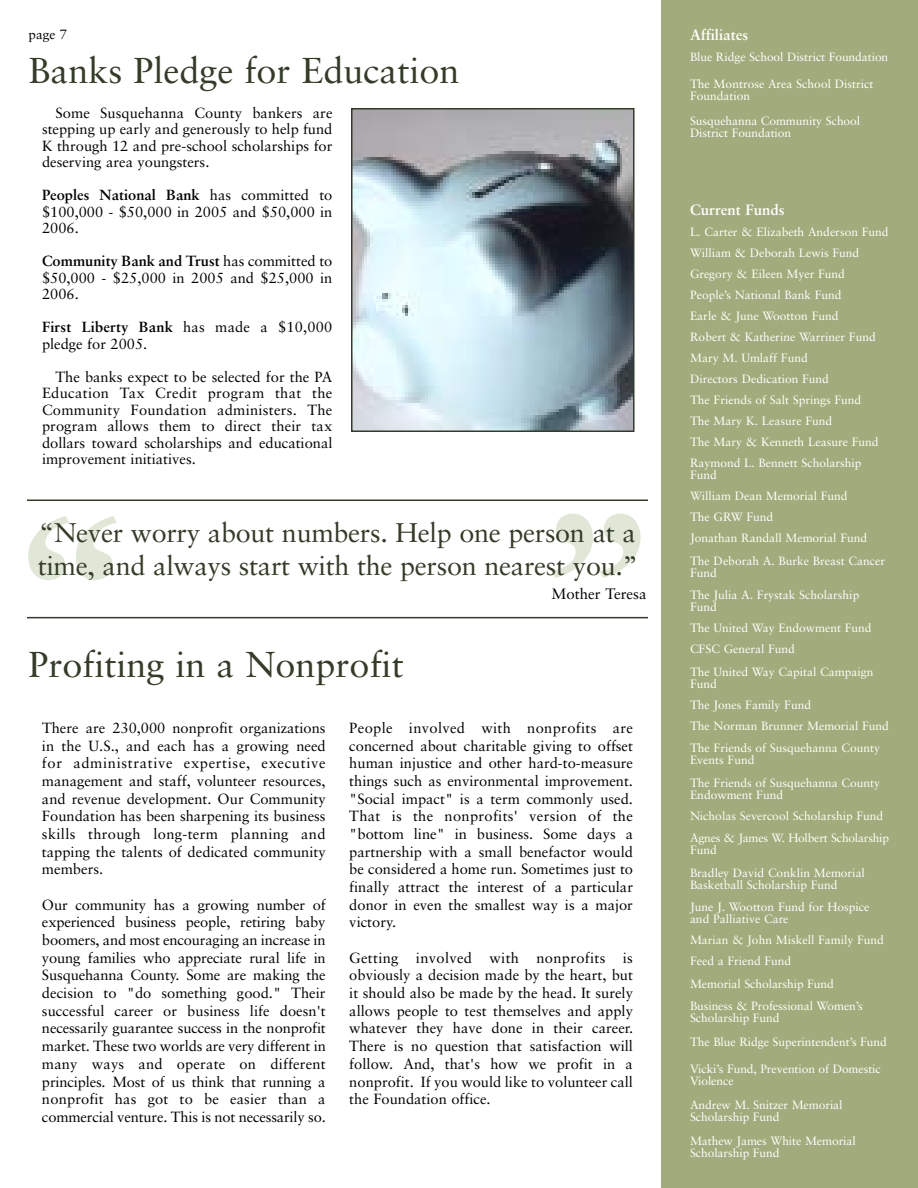
<style>
.page{position:relative;width:918px;height:1188px;background:#fff}
.page>*{position:absolute;margin:0;border:0;box-sizing:border-box;transform-origin:0 0}
.t1{font:36px "Sabon";color:#333c26}
.t2{font:27px/33px "Sabon";letter-spacing:-.01em;color:#333c26}
.t3{font:700 15px "Sabon";color:#fff}
.t4{font:15px "Sabon";color:#000}
.t5{font:14.7px/17.7px "Sabon";color:#000;text-align:justify}
.t6{font:13.5px "Sabon";color:#000}
.t7{font:12px/21px "Sabon";color:#fff}
.s1{font-weight:700}
</style>
<div class="page">
<div style="left:662px;top:0;width:256px;height:1188px;background:#a1ab7b"></div>
<svg style="left:552px;top:514px;width:89px;height:64px"></svg>
<svg style="left:28px;top:516px;width:89px;height:65px"></svg>
<hr style="left:27px;top:617px;width:621px;height:1px;background:#333c26">
<hr style="left:27px;top:500px;width:621px;height:1px;background:#333c26">
<img style="left:354px;top:111px;width:277px;height:318px">
<div style="left:351px;top:108px;width:283px;height:324px;border:2px solid #333c26"></div>
<p class="t6" style="left:28px;top:28px;width:40px">page 7</p>
<h1 class="t1" style="left:29px;top:55px;width:433px">Banks Pledge for Education</h1>
<p class="t5" style="left:42px;top:106px;width:292px;line-height:16.5px;text-indent:14px">Some Susquehanna County bankers are stepping up early and generously to help fund K through 12 and pre-school scholarships for deserving area youngsters.</p>
<p class="t5" style="left:42px;top:188px;width:292px;line-height:16.5px"><span class="s1">Peoples National Bank</span> has committed to $100,000 - $50,000 in 2005 and $50,000 in 2006.</p>
<p class="t5" style="left:42px;top:254px;width:292px;line-height:16.5px"><span class="s1">Community Bank and Trust</span> has committed to $50,000 - $25,000 in 2005 and $25,000 in 2006.</p>
<p class="t5" style="left:42px;top:320px;width:292px;line-height:16.5px"><span class="s1">First Liberty Bank</span> has made a $10,000 pledge for 2005.</p>
<p class="t5" style="left:42px;top:370px;width:292px;line-height:16.5px;text-indent:14px">The banks expect to be selected for the PA Education Tax Credit program that the Community Foundation administers. The program allows them to direct their tax dollars toward scholarships and educational improvement initiatives.</p>
<h2 class="t2" style="left:38px;top:519px;width:601px">“Never worry about numbers. Help one person at a time, and always start with the person nearest you.”</h2>
<p class="t4" style="left:552px;top:588px;width:96px">Mother Teresa</p>
<h1 class="t1" style="left:28px;top:649px;width:377px">Profiting in a Nonprofit</h1>
<p class="t5" style="left:42px;top:720px;width:285px">There are 230,000 nonprofit organizations in the U.S., and each has a growing need for administrative expertise, executive management and staff, volunteer resources, and revenue development. Our Community Foundation has been sharpening its business skills through long-term planning and tapping the talents of dedicated community members.</p>
<p class="t5" style="left:42px;top:897px;width:285px">Our community has a growing number of experienced business people, retiring baby boomers, and most encouraging an increase in young families who appreciate rural life in Susquehanna County. Some are making the decision to "do something good." Their successful career or business life doesn't necessarily guarantee success in the nonprofit market. These two worlds are very different in many ways and operate on different principles. Most of us think that running a nonprofit has got to be easier than a commercial venture. This is not necessarily so.</p>
<p class="t5" style="left:349px;top:720px;width:285px">People involved with nonprofits are concerned about charitable giving to offset human injustice and other hard-to-measure things such as environmental improvement. "Social impact" is a term commonly used.<br>That is the nonprofits' version of the "bottom line" in business. Some days a partnership with a small benefactor would be considered a home run. Sometimes just to finally attract the interest of a particular donor in even the smallest way is a major victory.</p>
<p class="t5" style="left:349px;top:950px;width:285px">Getting involved with nonprofits is obviously a decision made by the heart, but it should also be made by the head. It surely allows people to test themselves and apply whatever they have done in their career.<br>There is no question that satisfaction will follow. And, that's how we profit in a nonprofit. If you would like to volunteer call the Foundation office.</p>
<p class="t3" style="left:690px;top:28px;width:60px">Affiliates</p>
<p class="t7" style="left:690px;top:47px;width:200px">Blue Ridge School District Foundation</p>
<p class="t7" style="left:690px;top:79px;width:185px;line-height:12px">The Montrose Area School District<br>Foundation</p>
<p class="t7" style="left:690px;top:116px;width:172px;line-height:12px">Susquehanna Community School<br>District Foundation</p>
<p class="t3" style="left:690px;top:204px;width:96px">Current Funds</p>
<p class="t7" style="left:690px;top:223px;width:200px">L. Carter &amp; Elizabeth Anderson Fund<br>William &amp; Deborah Lewis Fund<br>Gregory &amp; Eileen Myer Fund<br>People’s National Bank Fund<br>Earle &amp; June Wootton Fund<br>Robert &amp; Katherine Warriner Fund<br>Mary M. Umlaff Fund<br>Directors Dedication Fund<br>The Friends of Salt Springs Fund<br>The Mary K. Leasure Fund<br>The Mary &amp; Kenneth Leasure Fund<br>Raymond L. Bennett Scholarship</p>
<p class="t7" style="left:690px;top:466px;width:179px">Fund<br>William Dean Memorial Fund<br>The GRW Fund<br>Jonathan Randall Memorial Fund</p>
<p class="t7" style="left:690px;top:556px;width:197px;line-height:12px">The Deborah A. Burke Breast Cancer<br>Fund</p>
<p class="t7" style="left:690px;top:590px;width:171px;line-height:12px">The Julia A. Frystak Scholarship<br>Fund</p>
<p class="t7" style="left:690px;top:619px;width:183px">The United Way Endowment Fund<br>CFSC General Fund</p>
<p class="t7" style="left:690px;top:667px;width:185px;line-height:12px">The United Way Capital Campaign<br>Fund</p>
<p class="t7" style="left:690px;top:695px;width:200px">The Jones Family Fund<br>The Norman Brunner Memorial Fund</p>
<p class="t7" style="left:690px;top:743px;width:192px;line-height:12px">The Friends of Susquehanna County<br>Events Fund</p>
<p class="t7" style="left:690px;top:778px;width:192px;line-height:12px">The Friends of Susquehanna County<br>Endowment Fund</p>
<p class="t7" style="left:690px;top:805px;width:201px;line-height:22.5px">Nicholas Severcool Scholarship Fund<br>Agnes &amp; James W. Holbert Scholarship</p>
<p class="t7" style="left:690px;top:840px;width:177px;line-height:22.5px">Fund<br>Bradley David Conklin Memorial</p>
<p class="t7" style="left:690px;top:874px;width:181px;line-height:22.5px">Basketball Scholarship Fund<br>June J. Wootton Fund for Hospice</p>
<p class="t7" style="left:690px;top:910px;width:195px">and Palliative Care<br>Marian &amp; John Miskell Family Fund<br>Feed a Friend Fund</p>
<p class="t7" style="left:690px;top:973px;width:174px;line-height:22.5px">Memorial Scholarship Fund<br>Business &amp; Professional Women’s</p>
<p class="t7" style="left:690px;top:1007px;width:198px;line-height:24px">Scholarship Fund<br>The Blue Ridge Superintendent’s Fund</p>
<p class="t7" style="left:690px;top:1064px;width:192px;line-height:12px">Vicki’s Fund, Prevention of Domestic<br>Violence</p>
<p class="t7" style="left:690px;top:1100px;width:154px;line-height:12px">Andrew M. Snitzer Memorial<br>Scholarship Fund</p>
<p class="t7" style="left:690px;top:1136px;width:167px;line-height:12px">Mathew James White Memorial<br>Scholarship Fund</p>
</div>
